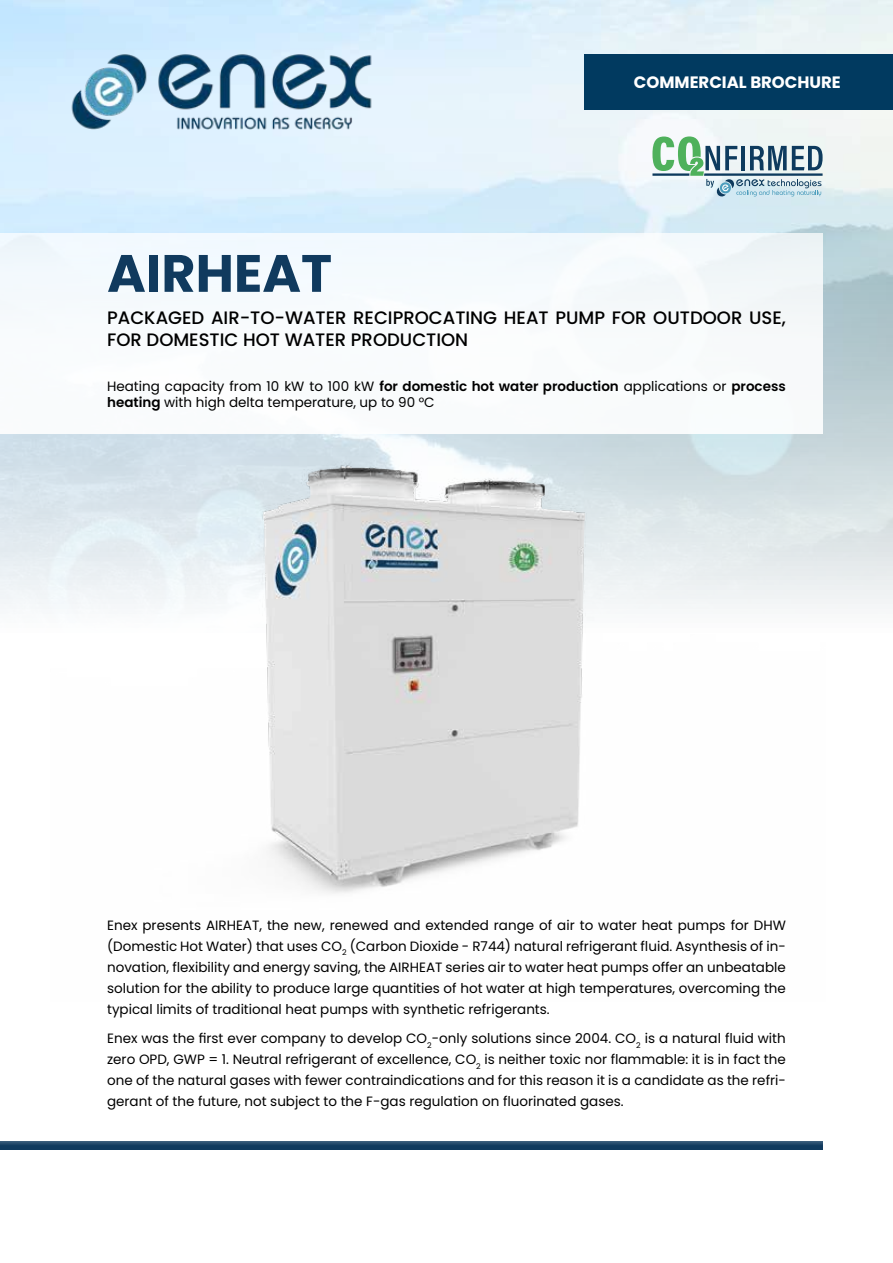
<style>
.page{position:relative;width:893px;height:1263px;background:#fff}
.page>*{position:absolute;margin:0;border:0;box-sizing:border-box;transform-origin:0 0}
.t1{font:700 52.5px "Poppins";color:#103a5e}
.t2{font:500 18px/21.6px "Poppins";color:#000}
.t3{font:700 16.5px "Poppins";color:#fff}
.t4{font:13.5px/21px "Poppins";color:#000;text-align:justify}
.s1{font-weight:600}
</style>
<div class="page">
<img style="left:0;top:0;width:893px;height:1150px">
<div style="left:0;top:234px;width:823px;height:200px;background:#f8fbfd"></div>
<svg style="left:0;top:1141px;width:823px;height:8px;background:#1e4567"></svg>
<div style="left:585px;top:54px;width:308px;height:55px;background:#013a60"></div>
<img style="left:54px;top:54px;width:335px;height:77px">
<svg style="left:652px;top:136px;width:171px;height:61px"></svg>
<img style="left:50px;top:445px;width:776px;height:556px">
<h1 class="t1" style="left:107px;top:243px;width:226px">AIRHEAT</h1>
<p class="t3" style="left:634px;top:72px;width:209px">COMMERCIAL BROCHURE</p>
<h2 class="t2" style="left:107px;top:307px;width:680px">PACKAGED AIR-TO-WATER RECIPROCATING HEAT PUMP FOR OUTDOOR USE,<br>FOR DOMESTIC HOT WATER PRODUCTION</h2>
<p class="t4" style="left:107px;top:378px;width:680px;line-height:16.2px">Heating capacity from 10 kW to 100 kW <span class="s1">for domestic hot water production</span> applications or <span class="s1">process heating</span> with high delta temperature, up to 90 °C</p>
<p class="t4" style="left:107px;top:915px;width:680px">Enex presents AIRHEAT, the new, renewed and extended range of air to water heat pumps for DHW (Domestic Hot Water) that uses CO<sub>2</sub> (Carbon Dioxide - R744) natural refrigerant fluid. Asynthesis of in&shy;novation, flexibility and energy saving, the AIRHEAT series air to water heat pumps offer an unbeatable solution for the ability to produce large quantities of hot water at high temperatures, overcoming the typical limits of traditional heat pumps with synthetic refrigerants.</p>
<p class="t4" style="left:107px;top:1028px;width:680px">Enex was the first ever company to develop CO<sub>2</sub>-only solutions since 2004. CO<sub>2</sub> is a natural fluid with zero OPD, GWP = 1. Neutral refrigerant of excellence, CO<sub>2</sub> is neither toxic nor flammable: it is in fact the one of the natural gases with fewer contraindications and for this reason it is a candidate as the refri&shy;gerant of the future, not subject to the F-gas regulation on fluorinated gases.</p>
</div>
